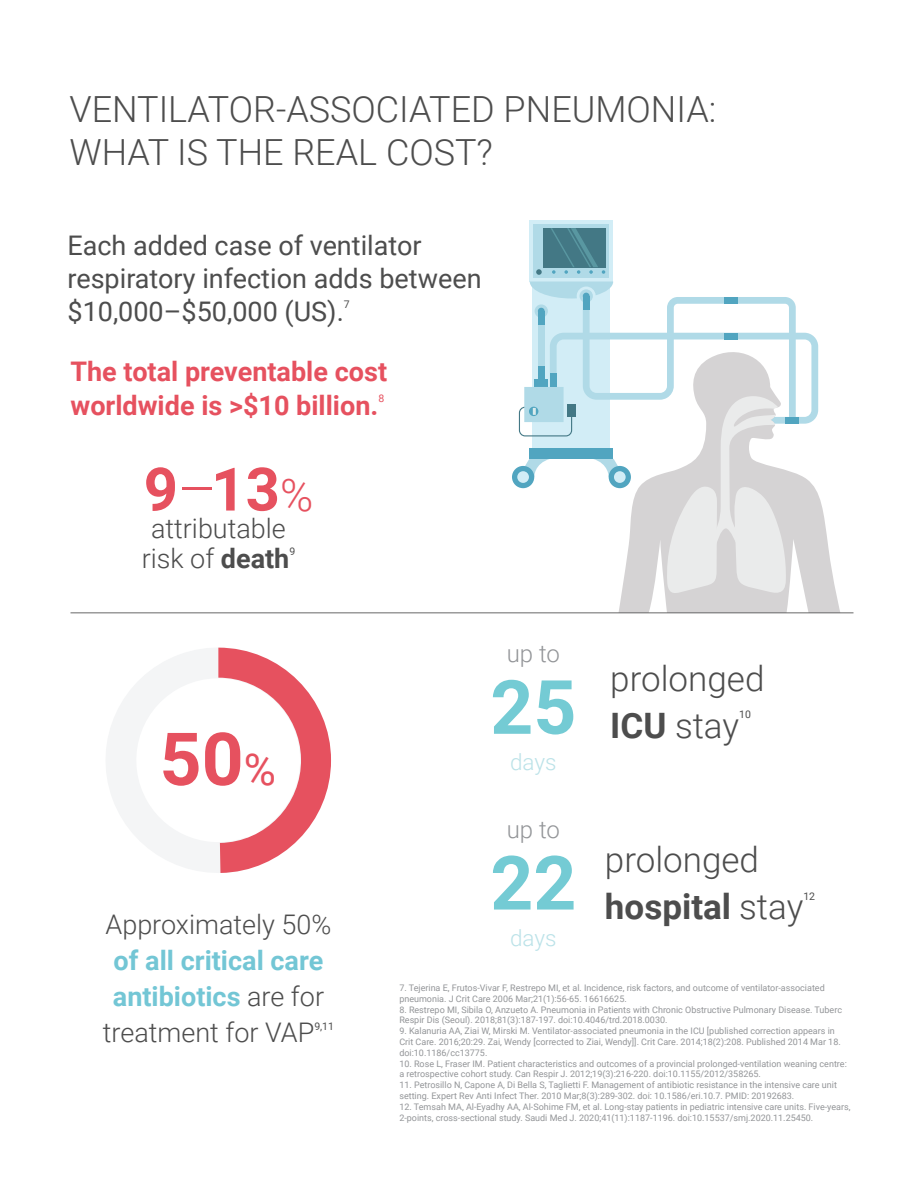
<style>
.page{position:relative;width:918px;height:1188px;background:#fff}
.page>*{position:absolute;margin:0;border:0;box-sizing:border-box;transform-origin:0 0}
.t1{font:700 75px "Roboto";color:#74cbd4}
.t2{font:700 73.35px "Roboto";color:#e6515f}
.t3{font:700 60px "Roboto";color:#e6515f}
.t4{font:300 36px/43.2px "Roboto";color:#4d4d4d}
.t5{font:300 35.1px/46.7px "Roboto";color:#4d4d4d}
.t6{font:700 29.25px/31.2px "Roboto";color:#59b6c0}
.t7{font:29.25px "Roboto";color:#363445}
.t8{font:27px/33px "Roboto";color:#4d4d4d}
.t9{font:700 27px/36px "Roboto";color:#73c6d5;text-align:center}
.t10{font:700 27px/34.5px "Roboto";color:#e6515f}
.t11{font:300 27px/30px "Roboto";color:#4d4d4d;text-align:center}
.t12{font:300 24px "Roboto";letter-spacing:-.005em;color:#939598}
.t13{font:300 22.5px "Roboto";color:#bbe2e8}
.t14{font:10.5px "Roboto";color:#4d4d4d}
.t15{font:10.5px "Roboto";color:#e6515f}
.t16{font:9px/10.8px "Roboto";color:#939598}
.s1{font-weight:300}
.s2{font-weight:300;font-size:45px}
.s3{font-weight:700}
.s4{font-weight:400;font-size:43.95px}
.s5{font-weight:300;color:#4d4d4d}
.s6{font-weight:400;color:#363445}
</style>
<div class="page">
<svg style="left:619px;top:345px;width:221px;height:267px"></svg>
<div style="left:530px;top:220px;width:83px;height:62px;background:#d2edf6"></div>
<div style="left:534px;top:224px;width:75px;height:54px;background:#b0dae7"></div>
<div style="left:543px;top:228px;width:62px;height:39px;background:#437885"></div>
<div style="left:512px;top:466px;width:22px;height:22px;background:#51a5c0;border-radius:50%"></div>
<svg style="left:517px;top:471px;width:12px;height:12px"></svg>
<svg style="left:536px;top:269px;width:6px;height:6px"></svg>
<svg style="left:519px;top:282px;width:299px;height:312px"></svg>
<div style="left:538px;top:308px;width:7px;height:7px;background:#51a5c0;border-radius:50%"></div>
<div style="left:583px;top:293px;width:7px;height:7px;background:#51a5c0;border-radius:50%"></div>
<svg style="left:550px;top:228px;width:55px;height:46px"></svg>
<hr style="left:70px;top:612px;width:784px;height:2px;background:#4d4d4d">
<svg style="left:106px;top:647px;width:120px;height:226px"></svg>
<svg style="left:218px;top:648px;width:113px;height:225px"></svg>
<h3 class="t4" style="left:69px;top:86px;width:649px">VENTILATOR-ASSOCIATED PNEUMONIA:<br>WHAT IS THE REAL COST?</h3>
<h3 class="t8" style="left:68px;top:228px;width:416px">Each added case of ventilator respiratory infection adds between $10,000–$50,000 (US).</h3>
<p class="t14" style="left:344px;top:296px;width:7px">7</p>
<h3 class="t10" style="left:70px;top:353px;width:318px">The total preventable cost worldwide is &gt;$10 billion.</h3>
<p class="t15" style="left:378px;top:391px;width:7px">8</p>
<h3 class="t3" style="left:144px;top:447px;width:171px">9<span class="s1">–</span>13<span class="s2">%</span></h3>
<h3 class="t11" style="left:142px;top:513px;width:149px">attributable risk of <span class="s3">death</span></h3>
<p class="t14" style="left:289px;top:544px;width:7px">9</p>
<h2 class="t2" style="left:160px;top:708px;width:118px">50<span class="s4">%</span></h2>
<h3 class="t11" style="left:106px;top:908px;width:227px">Approximately 50%</h3>
<h3 class="t9" style="left:103px;top:941px;width:223px">of all critical care antibiotics <span class="s5">are for treatment for VAP</span></h3>
<h3 class="t7" style="left:95px;top:909px;width:286px">Approximately 50% of</h3>
<h3 class="t6" style="left:95px;top:946px;width:238px">all critical care antibiotics <span class="s6">are for treatment of VAP</span><sup>2</sup></h3>
<p class="t14" style="left:314px;top:1019px;width:21px">9,11</p>
<h3 class="t12" style="left:507px;top:636px;width:55px">up to</h3>
<h1 class="t1" style="left:490px;top:655px;width:88px">25</h1>
<h3 class="t13" style="left:510px;top:746px;width:48px">days</h3>
<h3 class="t12" style="left:507px;top:812px;width:55px">up to</h3>
<h1 class="t1" style="left:490px;top:830px;width:88px">22</h1>
<h3 class="t13" style="left:510px;top:922px;width:48px">days</h3>
<h3 class="t5" style="left:610px;top:654px;width:156px">prolonged<br><span class="s3">ICU</span> stay</h3>
<p class="t14" style="left:739px;top:707px;width:13px">10</p>
<h3 class="t5" style="left:605px;top:835px;width:200px">prolonged <span class="s3">hospital</span> stay</h3>
<p class="t14" style="left:803px;top:888px;width:13px">12</p>
<p class="t16" style="left:399px;top:982px;width:427px">7. Tejerina E, Frutos-Vivar F, Restrepo MI, et al. Incidence, risk factors, and outcome of ventilator-associated pneumonia. J Crit Care 2006 Mar;21(1):56-65. 16616625.</p>
<p class="t16" style="left:399px;top:1004px;width:444px">8. Restrepo MI, Sibila O, Anzueto A. Pneumonia in Patients with Chronic Obstructive Pulmonary Disease. Tuberc<br>Respir Dis (Seoul). 2018;81(3):187-197. doi:10.4046/trd.2018.0030.</p>
<p class="t16" style="left:399px;top:1025px;width:443px">9. Kalanuria AA, Ziai W, Mirski M. Ventilator-associated pneumonia in the ICU [published correction appears in<br>Crit Care. 2016;20:29. Zai, Wendy [corrected to Ziai, Wendy]]. Crit Care. 2014;18(2):208. Published 2014 Mar 18. doi:10.1186/cc13775.</p>
<p class="t16" style="left:399px;top:1058px;width:449px">10. Rose L, Fraser IM. Patient characteristics and outcomes of a provincial prolonged-ventilation weaning centre: a retrospective cohort study. Can Respir J. 2012;19(3):216-220. doi:10.1155/2012/358265.</p>
<p class="t16" style="left:399px;top:1079px;width:439px">11. Petrosillo N, Capone A, Di Bella S, Taglietti F. Management of antibiotic resistance in the intensive care unit setting. Expert Rev Anti Infect Ther. 2010 Mar;8(3):289-302. doi: 10.1586/eri.10.7. PMID: 20192683.</p>
<p class="t16" style="left:399px;top:1101px;width:453px">12. Temsah MA, Al-Eyadhy AA, Al-Sohime FM, et al. Long-stay patients in pediatric intensive care units. Five-years,<br>2-points, cross-sectional study. Saudi Med J. 2020;41(11):1187-1196. doi:10.15537/smj.2020.11.25450.</p>
</div>
